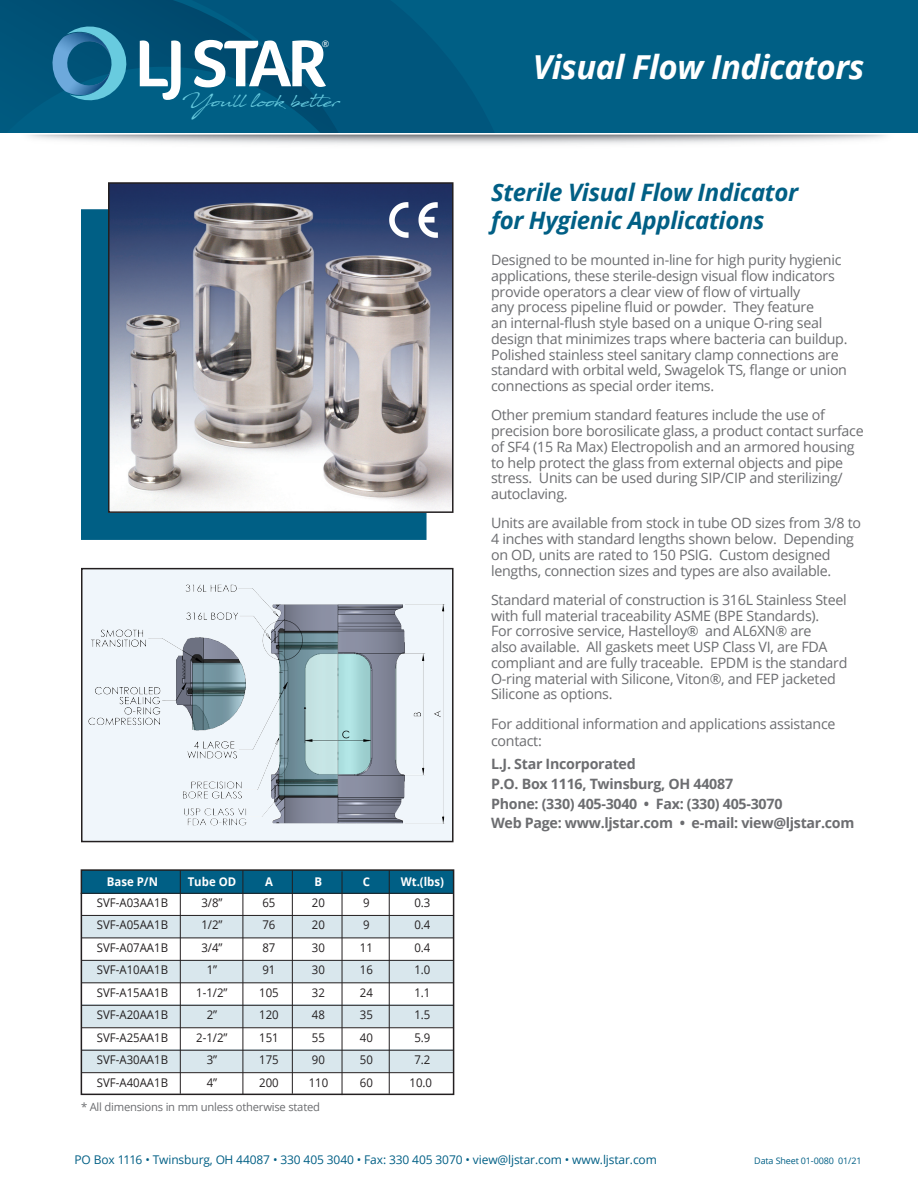
<style>
.page{position:relative;width:918px;height:1188px;background:#fff}
.page>*{position:absolute;margin:0;border:0;box-sizing:border-box;transform-origin:0 0}
.Model_Name{font:italic 700 33px "Open Sans";letter-spacing:-.015em;color:#fff}
.Model_Name-2{font:italic 700 24px "Open Sans";letter-spacing:-.015em;color:#005f85}
.t1{font:17.7px "Javacom";color:#68cbdf}
.Paragraph_Copy{font:14.25px/15.8px "Open Sans";letter-spacing:-.02em;color:#6c6d70}
.Paragraph_Copy-2{font:700 14.25px "Open Sans";letter-spacing:-.02em;color:#6c6d70}
.Chart_Dimensions{font:12px "Open Sans";color:#231f20;scale:.95 1}
.t2{font:12px "Open Sans";letter-spacing:-.01em;color:#005f85}
.Chart_Header{font:700 12px "Open Sans";color:#fff;scale:.95 1}
.Paragraph_Copy-3{font:11.25px "Open Sans";letter-spacing:-.02em;color:#6c6d70}
.Model_Name-3{font:9px "Open Sans";letter-spacing:-.015em;color:#005f85}
.Paragraph_Copy-4{font:9px "Open Sans";color:#fff}
</style>
<div class="page">
<div style="left:82px;top:870px;width:371px;height:24px;background:#005f85"></div>
<div style="left:82px;top:916px;width:371px;height:22px;background:#d9e7ed"></div>
<div style="left:82px;top:960px;width:371px;height:23px;background:#d9e7ed"></div>
<div style="left:82px;top:1005px;width:371px;height:22px;background:#d9e7ed"></div>
<div style="left:82px;top:1049px;width:371px;height:23px;background:#d9e7ed"></div>
<hr style="left:292px;top:870px;width:1px;height:224px;background:#231f20">
<hr style="left:389px;top:870px;width:1px;height:224px;background:#231f20">
<hr style="left:243px;top:870px;width:1px;height:225px;background:#231f20">
<hr style="left:342px;top:871px;width:1px;height:224px;background:#231f20">
<hr style="left:180px;top:870px;width:1px;height:224px;background:#231f20">
<div style="left:81px;top:209px;width:346px;height:331px;background:#005f85;border:2px solid #005f85"></div>
<img style="left:111px;top:185px;width:340px;height:325px">
<div style="left:108px;top:182px;width:346px;height:331px;border:2px solid #231f20"></div>
<svg style="left:84px;top:571px;width:367px;height:268px;fill:#f0f6fb"></svg>
<img style="left:186px;top:585px;width:51px;height:7px">
<div style="left:81px;top:568px;width:373px;height:274px;border:2px solid #231f20"></div>
<img style="left:389px;top:202px;width:49px;height:35px">
<div style="left:0;top:0;width:918px;height:134px;background:#005f85"></div>
<svg style="left:0;top:0;width:339px;height:134px"></svg>
<svg style="left:140px;top:41px;width:41px;height:59px"></svg>
<svg style="left:194px;top:40px;width:132px;height:47px"></svg>
<svg style="left:48px;top:24px;width:83px;height:80px"></svg>
<hr style="left:81px;top:915px;width:373px;height:1px;background:#231f20">
<hr style="left:81px;top:938px;width:373px;height:1px;background:#231f20">
<hr style="left:81px;top:960px;width:373px;height:1px;background:#231f20">
<hr style="left:81px;top:982px;width:373px;height:1px;background:#231f20">
<hr style="left:81px;top:1005px;width:373px;height:1px;background:#231f20">
<hr style="left:81px;top:1027px;width:373px;height:1px;background:#231f20">
<hr style="left:81px;top:1050px;width:373px;height:1px;background:#231f20">
<hr style="left:81px;top:1072px;width:373px;height:1px;background:#231f20">
<hr style="left:81px;top:893px;width:372px;height:1px;background:#231f20">
<div style="left:81px;top:869px;width:373px;height:226px;border:2px solid #231f20"></div>
<p class="Paragraph_Copy-4" style="left:322px;top:38px;width:9px">®</p>
<p class="t1" style="left:183px;top:89px;width:159px">You’ll look better</p>
<p class="Chart_Header" style="left:107px;top:873px;width:55px">Base P/N</p>
<p class="Chart_Header" style="left:188px;top:873px;width:53px">Tube OD</p>
<p class="Chart_Header" style="left:265px;top:873px;width:10px">A</p>
<p class="Chart_Header" style="left:315px;top:873px;width:10px">B</p>
<p class="Chart_Header" style="left:363px;top:873px;width:9px">C</p>
<p class="Chart_Header" style="left:401px;top:873px;width:47px">Wt.(lbs)</p>
<p class="Chart_Dimensions" style="left:97px;top:894px;width:76px">SVF-A03AA1B</p>
<p class="Chart_Dimensions" style="left:201px;top:894px;width:24px">3/8”</p>
<p class="Chart_Dimensions" style="left:262px;top:894px;width:15px">65</p>
<p class="Chart_Dimensions" style="left:312px;top:894px;width:15px">20</p>
<p class="Chart_Dimensions" style="left:363px;top:894px;width:8px">9</p>
<p class="Chart_Dimensions" style="left:414px;top:894px;width:18px">0.3</p>
<p class="Chart_Dimensions" style="left:97px;top:917px;width:76px">SVF-A05AA1B</p>
<p class="Chart_Dimensions" style="left:201px;top:917px;width:24px">1/2”</p>
<p class="Chart_Dimensions" style="left:262px;top:917px;width:15px">76</p>
<p class="Chart_Dimensions" style="left:312px;top:917px;width:15px">20</p>
<p class="Chart_Dimensions" style="left:363px;top:917px;width:8px">9</p>
<p class="Chart_Dimensions" style="left:414px;top:917px;width:18px">0.4</p>
<p class="Chart_Dimensions" style="left:97px;top:939px;width:76px">SVF-A07AA1B</p>
<p class="Chart_Dimensions" style="left:201px;top:939px;width:24px">3/4”</p>
<p class="Chart_Dimensions" style="left:262px;top:939px;width:15px">87</p>
<p class="Chart_Dimensions" style="left:312px;top:939px;width:15px">30</p>
<p class="Chart_Dimensions" style="left:360px;top:939px;width:15px">11</p>
<p class="Chart_Dimensions" style="left:414px;top:939px;width:18px">0.4</p>
<p class="Chart_Dimensions" style="left:97px;top:962px;width:76px">SVF-A10AA1B</p>
<p class="Chart_Dimensions" style="left:207px;top:962px;width:13px">1”</p>
<p class="Chart_Dimensions" style="left:262px;top:962px;width:15px">91</p>
<p class="Chart_Dimensions" style="left:312px;top:962px;width:15px">30</p>
<p class="Chart_Dimensions" style="left:360px;top:962px;width:15px">16</p>
<p class="Chart_Dimensions" style="left:414px;top:962px;width:18px">1.0</p>
<p class="Chart_Dimensions" style="left:97px;top:984px;width:76px">SVF-A15AA1B</p>
<p class="Chart_Dimensions" style="left:196px;top:984px;width:35px">1-1/2”</p>
<p class="Chart_Dimensions" style="left:259px;top:984px;width:22px">105</p>
<p class="Chart_Dimensions" style="left:312px;top:984px;width:15px">32</p>
<p class="Chart_Dimensions" style="left:360px;top:984px;width:15px">24</p>
<p class="Chart_Dimensions" style="left:414px;top:984px;width:18px">1.1</p>
<p class="Chart_Dimensions" style="left:97px;top:1007px;width:76px">SVF-A20AA1B</p>
<p class="Chart_Dimensions" style="left:207px;top:1007px;width:13px">2”</p>
<p class="Chart_Dimensions" style="left:259px;top:1007px;width:22px">120</p>
<p class="Chart_Dimensions" style="left:312px;top:1007px;width:15px">48</p>
<p class="Chart_Dimensions" style="left:360px;top:1007px;width:15px">35</p>
<p class="Chart_Dimensions" style="left:414px;top:1007px;width:18px">1.5</p>
<p class="Chart_Dimensions" style="left:97px;top:1029px;width:76px">SVF-A25AA1B</p>
<p class="Chart_Dimensions" style="left:196px;top:1029px;width:35px">2-1/2”</p>
<p class="Chart_Dimensions" style="left:259px;top:1029px;width:22px">151</p>
<p class="Chart_Dimensions" style="left:312px;top:1029px;width:15px">55</p>
<p class="Chart_Dimensions" style="left:360px;top:1029px;width:15px">40</p>
<p class="Chart_Dimensions" style="left:414px;top:1029px;width:18px">5.9</p>
<p class="Chart_Dimensions" style="left:97px;top:1052px;width:76px">SVF-A30AA1B</p>
<p class="Chart_Dimensions" style="left:207px;top:1052px;width:13px">3”</p>
<p class="Chart_Dimensions" style="left:259px;top:1052px;width:22px">175</p>
<p class="Chart_Dimensions" style="left:312px;top:1052px;width:15px">90</p>
<p class="Chart_Dimensions" style="left:360px;top:1052px;width:15px">50</p>
<p class="Chart_Dimensions" style="left:414px;top:1052px;width:18px">7.2</p>
<p class="Chart_Dimensions" style="left:97px;top:1074px;width:76px">SVF-A40AA1B</p>
<p class="Chart_Dimensions" style="left:207px;top:1074px;width:13px">4”</p>
<p class="Chart_Dimensions" style="left:259px;top:1074px;width:22px">200</p>
<p class="Chart_Dimensions" style="left:309px;top:1074px;width:22px">110</p>
<p class="Chart_Dimensions" style="left:360px;top:1074px;width:15px">60</p>
<p class="Chart_Dimensions" style="left:410px;top:1074px;width:25px">10.0</p>
<p class="Paragraph_Copy-3" style="left:81px;top:1099px;width:241px">* All dimensions in mm unless otherwise stated</p>
<p class="Model_Name" style="left:533px;top:44px;width:333px">Visual Flow Indicators</p>
<p class="Model_Name-2" style="left:491px;top:175px;width:309px">Sterile Visual Flow Indicator</p>
<p class="Model_Name-2" style="left:491px;top:203px;width:275px">for Hygienic Applications</p>
<p class="Paragraph_Copy" style="left:491px;top:252px;width:358px">Designed to be mounted in-line for high purity hygienic applications, these sterile-design visual flow indicators provide operators a clear view of flow of virtually<br>any process pipeline fluid or powder. They feature<br>an internal-flush style based on a unique O-ring seal design that minimizes traps where bacteria can buildup.<br>Polished stainless steel sanitary clamp connections are standard with orbital weld, Swagelok TS, flange or union connections as special order items.</p>
<p class="Paragraph_Copy" style="left:491px;top:407px;width:374px">Other premium standard features include the use of precision bore borosilicate glass, a product contact surface of SF4 (15 Ra Max) Electropolish and an armored housing to help protect the glass from external objects and pipe stress. Units can be used during SIP/CIP and sterilizing/ autoclaving.</p>
<p class="Paragraph_Copy" style="left:491px;top:515px;width:372px">Units are available from stock in tube OD sizes from 3/8 to 4 inches with standard lengths shown below. Depending on OD, units are rated to 150 PSIG. Custom designed lengths, connection sizes and types are also available.</p>
<p class="Paragraph_Copy" style="left:491px;top:591px;width:358px">Standard material of construction is 316L Stainless Steel with full material traceability ASME (BPE Standards).<br>For corrosive service, Hastelloy® and AL6XN® are<br>also available. All gaskets meet USP Class VI, are FDA compliant and are fully traceable. EPDM is the standard O-ring material with Silicone, Viton®, and FEP jacketed Silicone as options.</p>
<p class="Paragraph_Copy" style="left:491px;top:716px;width:346px;line-height:16.5px">For additional information and applications assistance contact:</p>
<p class="Paragraph_Copy-2" style="left:491px;top:754px;width:146px">L.J. Star Incorporated</p>
<p class="Paragraph_Copy-2" style="left:491px;top:774px;width:244px">P.O. Box 1116, Twinsburg, OH 44087</p>
<p class="Paragraph_Copy-2" style="left:491px;top:793px;width:293px">Phone: (330) 405-3040 • Fax: (330) 405-3070</p>
<p class="Paragraph_Copy-2" style="left:491px;top:813px;width:365px">Web Page: www.ljstar.com • e-mail: view@ljstar.com</p>
<p class="t2" style="left:75px;top:1151px;width:584px">PO Box 1116 • Twinsburg, OH 44087 • 330 405 3040 • Fax: 330 405 3070 • view@ljstar.com • www.ljstar.com</p>
<p class="Model_Name-3" style="left:754px;top:1154px;width:109px">Data Sheet 01-0080 01/21</p>
</div>
